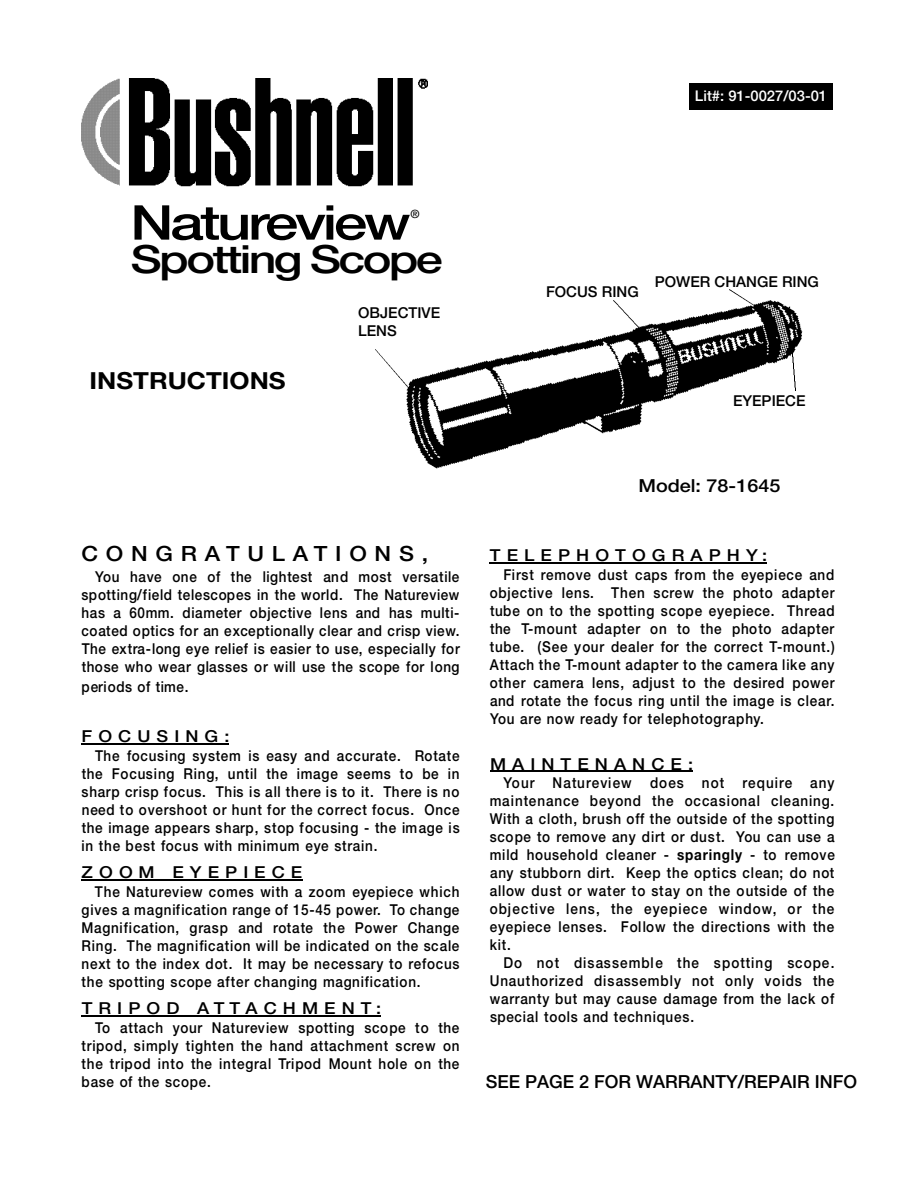
<style>
.page{position:relative;width:918px;height:1188px;background:#fff}
.page>*{position:absolute;margin:0;border:0;box-sizing:border-box;transform-origin:0 0}
.t1{font:500 48px "Helvetica Neue";color:#000;scale:1.25 1}
.t2{font:500 38.85px "Helvetica Neue";color:#000;scale:1.25 1}
.t3{font:700 23.55px "Helvetica Neue";color:#000;scale:1.1 1}
.t4{font:500 21px "Helvetica Neue";color:#000;scale:1.1 1}
.t5{font:500 18px "Helvetica Neue";color:#000}
.t6{font:500 18px "Helvetica Neue";color:#000;scale:1.1 1}
.t7{font:500 16.5px "Helvetica Neue";letter-spacing:.325em;color:#000;scale:1.1 1}
.t8{font:500 15px/18px "Helvetica Neue";letter-spacing:.055em;color:#000;text-align:justify;scale:.9 1}
.t9{font:500 15px/18px "Helvetica Neue";color:#000}
.t10{font:500 14.7px "Helvetica Neue";color:#fff}
.t11{font:500 11.55px "Helvetica Neue";color:#000}
.s1{font-weight:700}
</style>
<div class="page">
<img style="left:351px;top:186px;width:452px;height:283px">
<hr style="left:81px;top:743px;width:148px;height:1px;background:#000">
<hr style="left:81px;top:879px;width:222px;height:1px;background:#000">
<hr style="left:81px;top:1015px;width:132px;height:1px;background:#000">
<hr style="left:213px;top:1015px;width:32px;height:1px;background:#000">
<hr style="left:245px;top:1015px;width:131px;height:1px;background:#000">
<img style="left:792px;top:342px;width:3px;height:49px">
<img style="left:729px;top:290px;width:40px;height:25px">
<img style="left:613px;top:300px;width:26px;height:28px">
<img style="left:375px;top:349px;width:50px;height:57px">
<hr style="left:490px;top:562px;width:272px;height:2px;background:#000">
<hr style="left:490px;top:771px;width:203px;height:1px;background:#000">
<div style="left:690px;top:83px;width:143px;height:27px;background:#000"></div>
<img style="left:81px;top:78px;width:347px;height:108px">
<p class="t10" style="left:695px;top:90px;width:134px">Lit#: 91-0027/03-01</p>
<h1 class="t1" style="left:130px;top:205px;width:226px">N a t u re v i ew</h1>
<p class="t11" style="left:411px;top:210px;width:11px">®</p>
<h2 class="t2" style="left:130px;top:246px;width:251px">Spot t i n g S c o p e</h2>
<h3 class="t3" style="left:90px;top:372px;width:180px">INSTRUCTIONS</h3>
<p class="t9" style="left:358px;top:305px;width:84px">OBJECTIVE<br>LENS</p>
<p class="t9" style="left:546px;top:284px;width:94px">FOCUS RING</p>
<p class="t9" style="left:655px;top:274px;width:166px">POWER CHANGE RING</p>
<p class="t9" style="left:733px;top:393px;width:74px">EYEPIECE</p>
<h3 class="t4" style="left:82px;top:546px;width:317px">C O N G R AT U L AT I O N S ,</h3>
<p class="t8" style="left:81px;top:569px;width:422px;text-indent:14px">You have one of the lightest and most versatile spotting/field telescopes in the world. The Nature v i e w has a 60mm. diameter objective lens and has multi&shy;coated optics for an exceptionally clear and crisp view.<br>The extra-long eye relief is easier to use, especially for those who wear glasses or will use the scope for long</p>
<p class="t8" style="left:82px;top:679px;width:121px">periods of time.</p>
<p class="t7" style="left:82px;top:730px;width:136px">F O C U S I N G :</p>
<p class="t8" style="left:81px;top:748px;width:422px;text-indent:14px">The focusing system is easy and accurate. Rotate the Focusing Ring, until the image seems to be in sharp crisp focus. This is all there is to it. There is no need to overshoot or hunt for the correct focus. Once the image appears sharp, stop focusing - the image is in the best focus with minimum eye strain.</p>
<p class="t7" style="left:81px;top:866px;width:202px">ZOOM EYEPIECE</p>
<p class="t8" style="left:81px;top:884px;width:422px;text-indent:14px">The Natureview comes with a zoom eyepiece which gives a magnification range of 15-45 power. To change Magnification, grasp and rotate the Power Change Ring. The magnification will be indicated on the scale next to the index dot. It may be necessary to re f o c u s the spotting scope after changing magnification.</p>
<p class="t7" style="left:82px;top:1002px;width:274px">TRIPOD AT TA C H M E N T:</p>
<p class="t8" style="left:82px;top:1020px;width:422px;text-indent:14px">To attach your Natureview spotting scope to the tripod, simply tighten the hand attachment screw on the tripod into the integral Tripod Mount hole on the base of the scope.</p>
<p class="t6" style="left:638px;top:479px;width:131px">Model: 78-1645</p>
<p class="t7" style="left:490px;top:550px;width:253px">T E L E P H O T O G R A P H Y:</p>
<p class="t8" style="left:490px;top:567px;width:385px;text-indent:14px">First remove dust caps from the eyepiece and objective lens. Then screw the photo adapter tube on to the spotting scope eyepiece. Thre a d the T-mount adapter on to the photo adapter tube. (See your dealer for the correct T- m o u n t . )<br>Attach the T-mount adapter to the camera like any other camera lens, adjust to the desired power and rotate the focus ring until the image is clear.<br>You are now ready for telephotography.</p>
<p class="t7" style="left:490px;top:758px;width:186px">M A I N T E N A N C E :</p>
<p class="t8" style="left:490px;top:775px;width:385px;text-indent:14px">Your Natureview does not re q u i re any maintenance beyond the occasional cleaning.<br>With a cloth, brush off the outside of the spotting scope to remove any dirt or dust. You can use a mild household cleaner - <span class="s1">s p a r i n g l y</span> - to re m o v e any stubborn dirt. Keep the optics clean; do not allow dust or water to stay on the outside of the objective lens, the eyepiece window, or the eyepiece lenses. Follow the directions with the kit.</p>
<p class="t8" style="left:490px;top:955px;width:384px;text-indent:14px">Do not disassemble the spotting scope.<br>Unauthorized disassembly not only voids the warranty but may cause damage from the lack of special tools and techniques.</p>
<p class="t5" style="left:486px;top:1075px;width:373px">SEE PAGE 2 FOR WARRANTY/REPAIR INFO</p>
</div>
